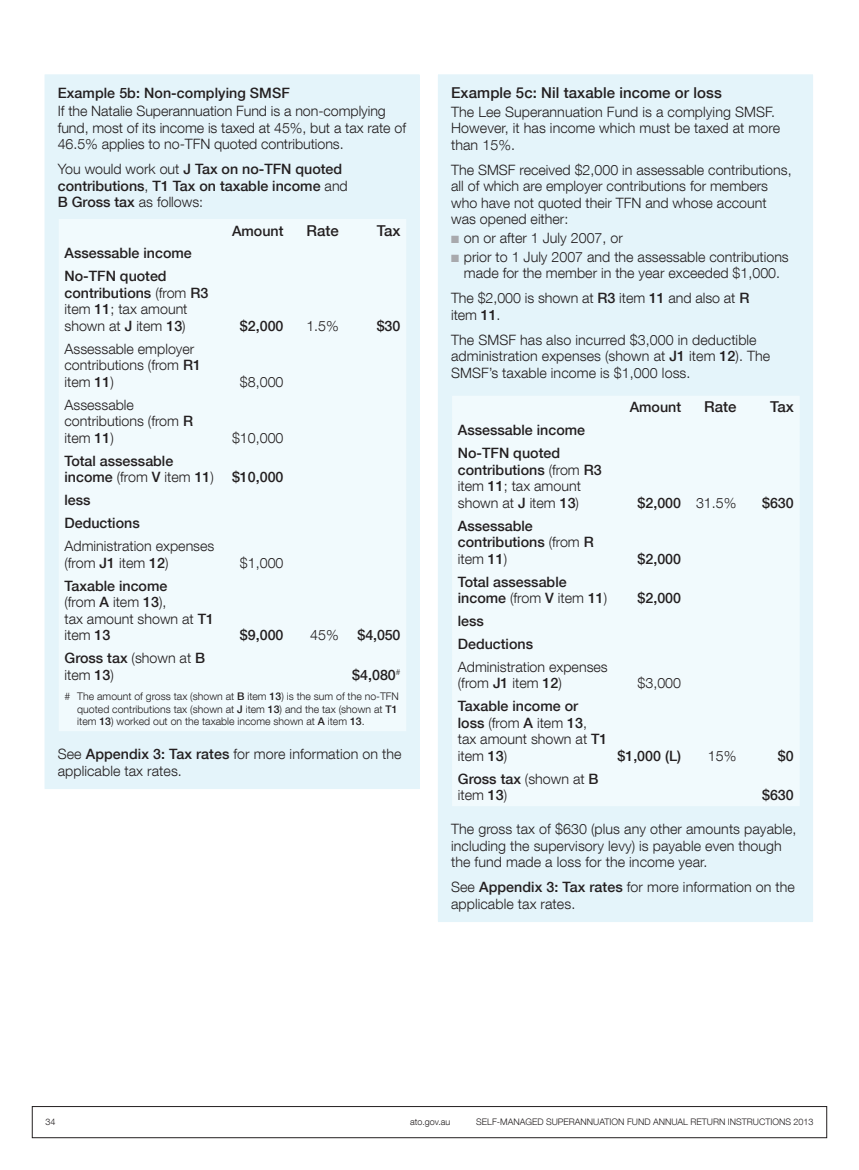
<style>
.page{position:relative;width:859px;height:1170px;background:#fff}
.page>*{position:absolute;margin:0;border:0;box-sizing:border-box;transform-origin:0 0}
.Body{font:500 15px "Helvetica Neue LT Com";letter-spacing:.005em;color:#231f20}
.Table_body_right{font:500 15px "Helvetica Neue LT Com";color:#231f20}
.Body-2{font:300 14.25px/16.5px "Helvetica Neue LT Com";letter-spacing:.005em;color:#231f20}
.Table_body{font:500 14.25px/16.5px "Helvetica Neue LT Com";color:#231f20}
.Table_body-2{font:300 14.25px/16.5px "Helvetica Neue LT Com";color:#231f20}
.Bullet_1_space_after{font:300 14.25px/16.5px "Helvetica Neue LT Com";color:#231f20;text-align:center}
.Table_body_right-2{font:500 14.25px "Helvetica Neue LT Com";color:#231f20}
.Table_body_right-3{font:300 14.25px "Helvetica Neue LT Com";color:#231f20}
.Body-3{font:500 14.25px "Helvetica Neue LT Com";letter-spacing:.005em;color:#231f20}
.Bullet_1{font:300 14.25px "Helvetica Neue LT Com";color:#231f20}
.Footnote{font:300 10.5px/12.8px "Helvetica Neue LT Com";color:#231f20}
.t1{font:300 9px "Helvetica Neue LT Com";color:#231f20}
.s1{font-weight:300}
.s2{font-weight:500}
.s3{color:#a8a9ad}
</style>
<div class="page">
<div style="left:32px;top:1106px;width:795px;height:31px;border:1px solid #231f20"></div>
<div style="left:438px;top:75px;width:375px;height:846px;background:#e4f4fa"></div>
<hr style="left:438px;top:74px;width:375px;height:1px;background:#e4f4fa">
<hr style="left:438px;top:921px;width:375px;height:1px;background:#e4f4fa">
<div style="left:452px;top:396px;width:347px;height:410px;background:#f1fafd"></div>
<div style="left:45px;top:75px;width:374px;height:713px;background:#e4f4fa"></div>
<hr style="left:45px;top:74px;width:375px;height:1px;background:#e4f4fa">
<hr style="left:419px;top:75px;width:1px;height:713px;background:#e4f4fa">
<hr style="left:45px;top:788px;width:375px;height:1px;background:#e4f4fa">
<div style="left:59px;top:219px;width:347px;height:512px;background:#f1fafd"></div>
<p class="Body-3" style="left:58px;top:84px;width:233px">Example 5b: Non‑complying SMSF</p>
<p class="Body-2" style="left:58px;top:103px;width:350px">If the Natalie Superannuation Fund is a non‑complying fund, most of its income is taxed at 45%, but a tax rate of<br>46.5% applies to no‑TFN quoted contributions.</p>
<p class="Table_body" style="left:58px;top:161px;width:292px"><span class="s1">You would work out</span> J Tax on no‑TFN quoted contributions<span class="s1">,</span> T1 Tax on taxable income <span class="s1">and<br></span>B Gross tax <span class="s1">as follows:</span></p>
<p class="Table_body_right-2" style="left:232px;top:222px;width:53px">Amount</p>
<p class="Table_body_right" style="left:307px;top:221px;width:34px">Rate</p>
<p class="Table_body_right" style="left:377px;top:221px;width:25px">Tax</p>
<p class="Table_body" style="left:65px;top:245px;width:129px">Assessable income</p>
<p class="Table_body" style="left:65px;top:268px;width:145px">No‑TFN quoted contributions <span class="s1">(from</span> R3 <span class="s1">item</span> 11<span class="s1">; tax amount shown at</span> J <span class="s1">item</span> 13<span class="s1">)</span></p>
<p class="Table_body_right-2" style="left:240px;top:317px;width:45px">$2,000</p>
<p class="Table_body_right-3" style="left:306px;top:317px;width:34px">1.5%</p>
<p class="Table_body_right-2" style="left:377px;top:317px;width:25px">$30</p>
<p class="Table_body-2" style="left:65px;top:340px;width:138px">Assessable employer contributions (from <span class="s2">R1 </span>item <span class="s2">11</span>)</p>
<p class="Table_body-2" style="left:65px;top:396px;width:130px">Assessable contributions (from <span class="s2">R </span>item <span class="s2">11</span>)</p>
<p class="Table_body" style="left:65px;top:452px;width:151px">Total assessable income <span class="s1">(from</span> V <span class="s1">item</span> 11<span class="s1">)</span></p>
<p class="Table_body" style="left:65px;top:491px;width:28px">less</p>
<p class="Table_body" style="left:65px;top:514px;width:77px">Deductions</p>
<p class="Table_body-2" style="left:65px;top:537px;width:151px">Administration expenses (from <span class="s2">J1</span> item <span class="s2">12</span>)</p>
<p class="Table_body-2" style="left:65px;top:577px;width:151px"><span class="s2">Taxable income<br></span>(from <span class="s2">A</span> item <span class="s2">13</span>),<br>tax amount shown at <span class="s2">T1 </span>item <span class="s2">13</span></p>
<p class="Table_body_right-3" style="left:240px;top:373px;width:45px">$8,000</p>
<p class="Table_body_right-3" style="left:232px;top:429px;width:53px">$10,000</p>
<p class="Table_body_right-2" style="left:232px;top:468px;width:53px">$10,000</p>
<p class="Table_body_right-3" style="left:240px;top:554px;width:45px">$1,000</p>
<p class="Table_body_right-2" style="left:240px;top:626px;width:45px">$9,000</p>
<p class="Table_body_right-3" style="left:310px;top:626px;width:30px">45%</p>
<p class="Table_body_right-2" style="left:358px;top:626px;width:44px">$4,050</p>
<p class="Table_body-2" style="left:65px;top:649px;width:142px"><span class="s2">Gross tax</span> (shown at <span class="s2">B </span>item <span class="s2">13</span>)</p>
<p class="Table_body_right-2" style="left:352px;top:666px;width:50px">$4,080<sup>#</sup></p>
<p class="Footnote" style="left:77px;top:689px;width:322px;text-indent:-13px"># The amount of gross tax (shown at <span class="s2">B</span> item <span class="s2">13</span>) is the sum of the no‑TFN quoted contributions tax (shown at <span class="s2">J</span> item <span class="s2">13</span>) and the tax (shown at <span class="s2">T1 </span>item <span class="s2">13</span>) worked out on the taxable income shown at <span class="s2">A</span> item <span class="s2">13</span>.</p>
<p class="Body-2" style="left:58px;top:745px;width:345px">See <span class="s2">Appendix 3: Tax rates</span> for more information on the applicable tax rates.</p>
<p class="Body" style="left:451px;top:84px;width:272px">Example 5c: Nil taxable income or loss</p>
<p class="Body-2" style="left:451px;top:103px;width:330px">The Lee Superannuation Fund is a complying SMSF.<br>However, it has income which must be taxed at more than 15%.</p>
<p class="Body-2" style="left:451px;top:161px;width:342px">The SMSF received $2,000 in assessable contributions, all of which are employer contributions for members who have not quoted their TFN and whose account was opened either:</p>
<p class="Bullet_1" style="left:451px;top:229px;width:173px"><span class="s3">■</span> on or after 1 July 2007, or</p>
<p class="Bullet_1_space_after" style="left:451px;top:248px;width:339px"><span class="s3">■</span> prior to 1 July 2007 and the assessable contributions made for the member in the year exceeded $1,000.</p>
<p class="Body-2" style="left:451px;top:289px;width:300px">The $2,000 is shown at <span class="s2">R3</span> item <span class="s2">11</span> and also at <span class="s2">R </span>item <span class="s2">11</span>.</p>
<p class="Body-2" style="left:451px;top:331px;width:321px">The SMSF has also incurred $3,000 in deductible administration expenses (shown at <span class="s2">J1</span> item <span class="s2">12</span>). The<br>SMSF’s taxable income is $1,000 loss.</p>
<p class="Table_body_right-2" style="left:630px;top:398px;width:53px">Amount</p>
<p class="Table_body_right" style="left:704px;top:398px;width:34px">Rate</p>
<p class="Table_body_right" style="left:770px;top:398px;width:25px">Tax</p>
<p class="Table_body" style="left:458px;top:421px;width:129px">Assessable income</p>
<p class="Table_body" style="left:458px;top:444px;width:145px">No‑TFN quoted contributions <span class="s1">(from</span> R3 <span class="s1">item</span> 11<span class="s1">; tax amount shown at</span> J <span class="s1">item</span> 13<span class="s1">)</span></p>
<p class="Table_body_right-2" style="left:637px;top:494px;width:45px">$2,000</p>
<p class="Table_body_right-3" style="left:696px;top:494px;width:42px">31.5%</p>
<p class="Table_body_right-2" style="left:762px;top:494px;width:33px">$630</p>
<p class="Table_body" style="left:458px;top:517px;width:137px">Assessable contributions <span class="s1">(from</span> R <span class="s1">item</span> 11<span class="s1">)</span></p>
<p class="Table_body" style="left:458px;top:573px;width:151px">Total assessable income <span class="s1">(from</span> V <span class="s1">item</span> 11<span class="s1">)</span></p>
<p class="Table_body" style="left:458px;top:612px;width:28px">less</p>
<p class="Table_body" style="left:458px;top:635px;width:77px">Deductions</p>
<p class="Table_body-2" style="left:458px;top:658px;width:151px">Administration expenses (from <span class="s2">J1</span> item <span class="s2">12</span>)</p>
<p class="Table_body-2" style="left:458px;top:697px;width:151px"><span class="s2">Taxable income or loss</span> (from <span class="s2">A</span> item <span class="s2">13</span>, tax amount shown at <span class="s2">T1 </span>item <span class="s2">13</span>)</p>
<p class="Table_body_right-2" style="left:637px;top:550px;width:45px">$2,000</p>
<p class="Table_body_right-2" style="left:637px;top:589px;width:45px">$2,000</p>
<p class="Table_body_right-3" style="left:637px;top:674px;width:45px">$3,000</p>
<p class="Table_body_right-2" style="left:617px;top:747px;width:65px">$1,000 (L)</p>
<p class="Table_body_right-3" style="left:708px;top:747px;width:30px">15%</p>
<p class="Table_body_right-2" style="left:778px;top:747px;width:17px">$0</p>
<p class="Table_body-2" style="left:458px;top:770px;width:142px"><span class="s2">Gross tax</span> (shown at <span class="s2">B </span>item <span class="s2">13</span>)</p>
<p class="Table_body_right-2" style="left:762px;top:786px;width:33px">$630</p>
<p class="Body-2" style="left:451px;top:820px;width:347px">The gross tax of $630 (plus any other amounts payable, including the supervisory levy) is payable even though the fund made a loss for the income year.</p>
<p class="Body-2" style="left:451px;top:878px;width:345px">See <span class="s2">Appendix 3: Tax rates</span> for more information on the applicable tax rates.</p>
<p class="t1" style="left:45px;top:1116px;width:12px">34</p>
<p class="t1" style="left:410px;top:1116px;width:42px">ato.gov.au</p>
<p class="t1" style="left:476px;top:1116px;width:126px">Self‑managed superannuatio</p>
<p class="t1" style="left:618px;top:1116px;width:147px">n fund annual return instructio</p>
<p class="t1" style="left:779px;top:1116px;width:36px">ns 2013</p>
</div>
